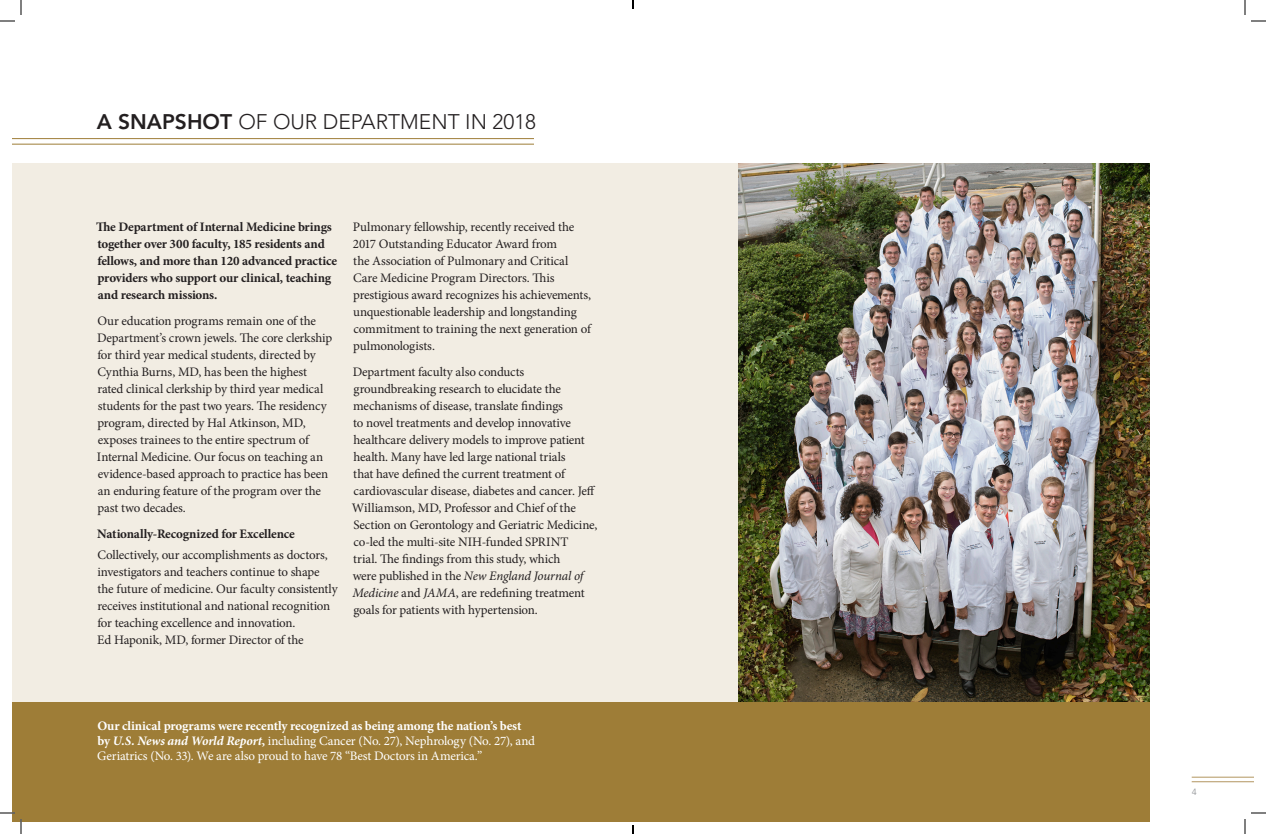
<style>
.page{position:relative;width:1266px;height:834px;background:#fff}
.page>*{position:absolute;margin:0;border:0;box-sizing:border-box;transform-origin:0 0}
.t1{font:300 21px "Avenir LT Std";color:#231f20}
.t2{font:13px/17px "Minion Pro";letter-spacing:-.015em;color:#231f20}
.t3{font:700 13px/17px "Minion Pro";letter-spacing:-.015em;color:#231f20}
.t4{font:13px/15px "Minion Pro";letter-spacing:-.02em;color:#fff}
.t5{font:9px "Avenir LT Std";color:#939598}
.s1{font-weight:800}
.s2{font-style:italic}
.s3{font-weight:700}
.s4{font-weight:700;font-style:italic}
</style>
<div class="page">
<hr style="left:1192px;top:777px;width:62px;height:1px;background:#b29660">
<hr style="left:1192px;top:782px;width:62px;height:1px;background:#b29660">
<div style="left:12px;top:164px;width:1135px;height:538px;background:#f2ede3"></div>
<img style="left:739px;top:164px;width:411px;height:538px">
<div style="left:12px;top:702px;width:1138px;height:120px;background:#9e7d37"></div>
<hr style="left:12px;top:144px;width:522px;height:1px;background:#9e7d37">
<hr style="left:12px;top:138px;width:522px;height:1px;background:#9e7d37">
<svg style="left:0;top:0;width:22px;height:22px"></svg>
<svg style="left:0;top:812px;width:22px;height:22px"></svg>
<svg style="left:1244px;top:0;width:22px;height:22px"></svg>
<svg style="left:1244px;top:812px;width:22px;height:22px"></svg>
<svg style="left:632px;top:0;width:2px;height:9px"></svg>
<svg style="left:632px;top:825px;width:2px;height:9px"></svg>
<h1 class="t1" style="left:97px;top:109px;width:441px"><span class="s1">A SNAPSHOT</span> OF OUR DEPARTMENT IN 2018</h1>
<p class="t3" style="left:96px;top:218px;width:243px">The Department of Internal Medicine brings together over 300 faculty, 185 residents and fellows, and more than 120 advanced practice providers who support our clinical, teaching and research missions.</p>
<p class="t2" style="left:97px;top:312px;width:237px">Our education programs remain one of the Department’s crown jewels. The core clerkship for third year medical students, directed by Cynthia Burns, MD, has been the highest rated clinical clerkship by third year medical students for the past two years. The residency program, directed by Hal Atkinson, MD, exposes trainees to the entire spectrum of Internal Medicine. Our focus on teaching an evidence-based approach to practice has been an enduring feature of the program over the past two decades.</p>
<p class="t3" style="left:97px;top:525px;width:199px">Nationally-Recognized for Excellence</p>
<p class="t2" style="left:97px;top:547px;width:242px">Collectively, our accomplishments as doctors, investigators and teachers continue to shape the future of medicine. Our faculty consistently receives institutional and national recognition for teaching excellence and innovation.<br>Ed Haponik, MD, former Director of the</p>
<p class="t2" style="left:353px;top:218px;width:240px">Pulmonary fellowship, recently received the 2017 Outstanding Educator Award from<br>the Association of Pulmonary and Critical Care Medicine Program Directors. This prestigious award recognizes his achievements, unquestionable leadership and longstanding commitment to training the next generation of pulmonologists.</p>
<p class="t2" style="left:352px;top:363px;width:247px">Department faculty also conducts groundbreaking research to elucidate the mechanisms of disease, translate findings<br>to novel treatments and develop innovative healthcare delivery models to improve patient health. Many have led large national trials<br>that have defined the current treatment of cardiovascular disease, diabetes and cancer. Jeff Williamson, MD, Professor and Chief of the Section on Gerontology and Geriatric Medicine, co-led the multi-site NIH-funded SPRINT<br>trial. The findings from this study, which<br>were published in the <span class="s2">New England Journal of Medicine</span> and <span class="s2">JAMA</span>, are redefining treatment goals for patients with hypertension.</p>
<p class="t4" style="left:97px;top:718px;width:439px"><span class="s3">Our clinical programs were recently recognized as being among the nation’s best by</span> <span class="s4">U.S. News and World Report</span><span class="s3">,</span> including Cancer (No. 27), Nephrology (No. 27), and<br>Geriatrics (No. 33). We are also proud to have 78 “Best Doctors in America.”</p>
<p class="t5" style="left:1192px;top:787px;width:7px">4</p>
</div>
